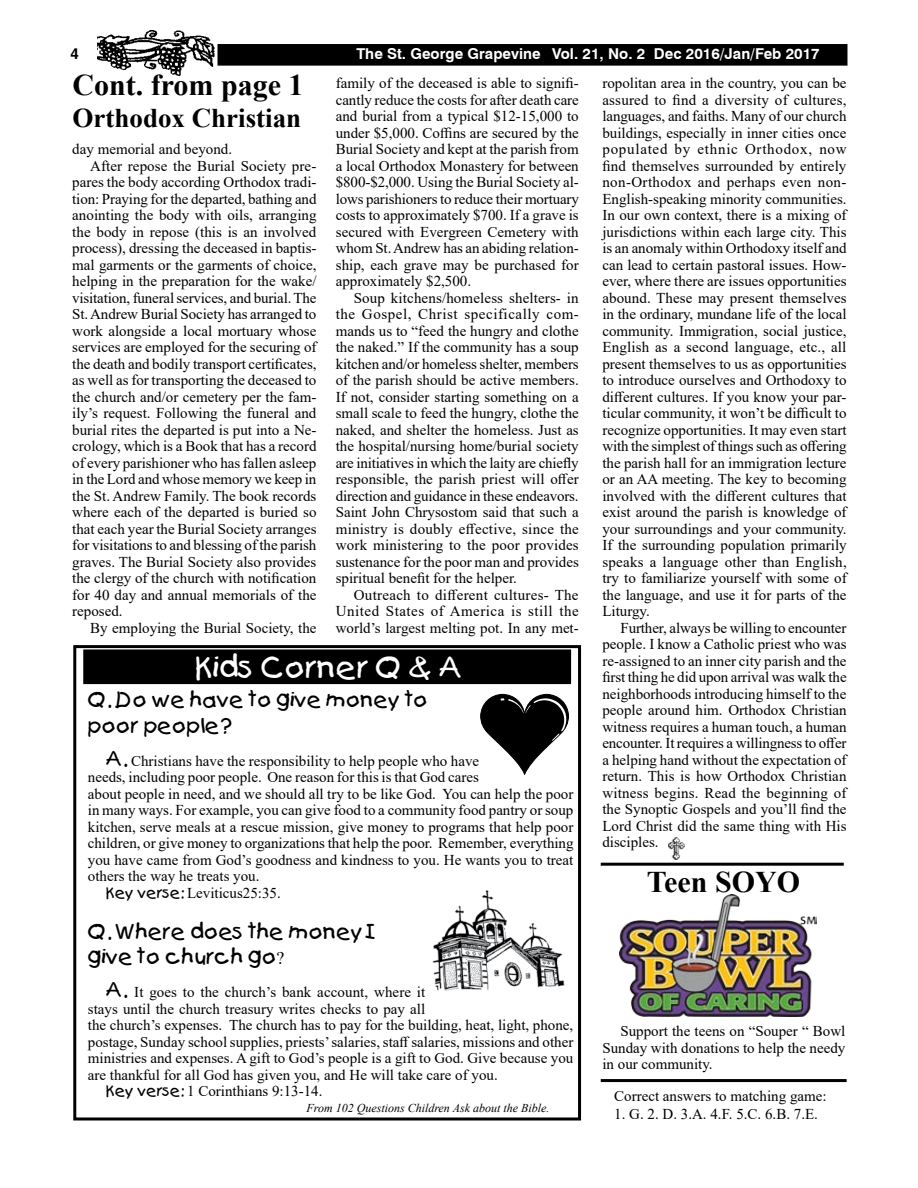
<style>
.page{position:relative;width:918px;height:1188px;background:#fff}
.page>*{position:absolute;margin:0;border:0;box-sizing:border-box;transform-origin:0 0}
.t1{font:700 30px "Times New Roman";color:#000}
.t2{font:30px "Kids Plain";color:#fff}
.t3{font:700 27px "Times New Roman";color:#000}
.t4{font:21px/25.2px "Kids Plain";color:#000}
.t5{font:15px/16.5px "Times New Roman";color:#000;text-align:justify}
.t6{font:700 15px "Swiss 721 BT";color:#fff}
.t7{font:700 15px "Switzerland";color:#000}
.t8{font:italic 12px "Times New Roman";color:#000}
.s1{font-family:"Kids Plain";font-size:21px}
.s2{font-family:"Kids Plain"}
.s3{font-family:"Times New Roman";font-size:18px}
</style>
<div class="page">
<div style="left:219px;top:46px;width:627px;height:18px;background:#000"></div>
<div style="left:218px;top:44px;width:630px;height:22px;border:3px solid #000"></div>
<img style="left:98px;top:31px;width:116px;height:45px">
<div style="left:73px;top:645px;width:508px;height:475px;border:3px solid #000"></div>
<img style="left:619px;top:894px;width:198px;height:123px">
<hr style="left:601px;top:863px;width:243px;height:3px;background:#000">
<img style="left:668px;top:837px;width:17px;height:23px">
<div style="left:84px;top:650px;width:486px;height:33px;background:#000"></div>
<div style="left:83px;top:649px;width:488px;height:35px;border:2px solid #000"></div>
<img style="left:432px;top:890px;width:133px;height:101px">
<svg style="left:480px;top:694px;width:89px;height:81px"></svg>
<hr style="left:601px;top:1079px;width:246px;height:3px;background:#000">
<p class="t7" style="left:70px;top:45px;width:10px">4</p>
<p class="t6" style="left:356px;top:45px;width:465px">The St. George Grapevine Vol. 21, No. 2 Dec 2016/Jan/Feb 2017</p>
<h1 class="t1" style="left:73px;top:63px;width:233px">Cont. from page 1</h1>
<h2 class="t3" style="left:73px;top:98px;width:230px">Orthodox Christian</h2>
<p class="t5" style="left:72px;top:140px;width:161px">day memorial and beyond.</p>
<p class="t5" style="left:90px;top:157px;width:228px">After repose the Burial Society pre-</p>
<p class="t5" style="left:72px;top:173px;width:246px">pares the body according Orthodox tradi-</p>
<p class="t5" style="left:72px;top:190px;width:246px">tion: Praying for the departed, bathing and</p>
<p class="t5" style="left:72px;top:206px;width:246px">anointing the body with oils, arranging</p>
<p class="t5" style="left:72px;top:223px;width:246px">the body in repose (this is an involved</p>
<p class="t5" style="left:72px;top:239px;width:246px">process), dressing the deceased in baptis-</p>
<p class="t5" style="left:72px;top:256px;width:246px">mal garments or the garments of choice,</p>
<p class="t5" style="left:72px;top:272px;width:246px">helping in the preparation for the wake/</p>
<p class="t5" style="left:72px;top:289px;width:246px">visitation, funeral services, and burial. The</p>
<p class="t5" style="left:72px;top:305px;width:246px">St. Andrew Burial Society has arranged to</p>
<p class="t5" style="left:72px;top:322px;width:246px">work alongside a local mortuary whose</p>
<p class="t5" style="left:72px;top:338px;width:246px">services are employed for the securing of</p>
<p class="t5" style="left:72px;top:355px;width:246px">the death and bodily transport certificates,</p>
<p class="t5" style="left:72px;top:371px;width:246px">as well as for transporting the deceased to</p>
<p class="t5" style="left:72px;top:388px;width:246px">the church and/or cemetery per the fam-</p>
<p class="t5" style="left:72px;top:404px;width:246px">ily’s request. Following the funeral and</p>
<p class="t5" style="left:72px;top:421px;width:246px">burial rites the departed is put into a Ne-</p>
<p class="t5" style="left:72px;top:437px;width:246px">crology, which is a Book that has a record</p>
<p class="t5" style="left:72px;top:454px;width:246px">of every parishioner who has fallen asleep</p>
<p class="t5" style="left:72px;top:470px;width:246px">in the Lord and whose memory we keep in</p>
<p class="t5" style="left:72px;top:487px;width:246px">the St. Andrew Family. The book records</p>
<p class="t5" style="left:72px;top:503px;width:246px">where each of the departed is buried so</p>
<p class="t5" style="left:72px;top:520px;width:246px">that each year the Burial Society arranges</p>
<p class="t5" style="left:72px;top:536px;width:246px">for visitations to and blessing of the parish</p>
<p class="t5" style="left:72px;top:553px;width:246px">graves. The Burial Society also provides</p>
<p class="t5" style="left:72px;top:569px;width:246px">the clergy of the church with notification</p>
<p class="t5" style="left:72px;top:586px;width:246px">for 40 day and annual memorials of the</p>
<p class="t5" style="left:72px;top:602px;width:52px">reposed.</p>
<p class="t5" style="left:90px;top:619px;width:228px">By employing the Burial Society, the</p>
<p class="t5" style="left:336px;top:74px;width:245px">family of the deceased is able to signifi&shy;cantly reduce the costs for after death care and burial from a typical $12-15,000 to under $5,000. Coffins are secured by the Burial Society and kept at the parish from a local Orthodox Monastery for between $800-$2,000. Using the Burial Society al&shy;lows parishioners to reduce their mortuary costs to approximately $700. If a grave is secured with Evergreen Cemetery with whom St. Andrew has an abiding relation&shy;ship, each grave may be purchased for approximately $2,500.</p>
<p class="t5" style="left:336px;top:289px;width:245px;text-indent:18px">Soup kitchens/homeless shelters- in the Gospel, Christ specifically com&shy;mands us to “feed the hungry and clothe the naked.” If the community has a soup kitchen and/or homeless shelter, members of the parish should be active members.<br>If not, consider starting something on a small scale to feed the hungry, clothe the naked, and shelter the homeless. Just as the hospital/nursing home/burial society are initiatives in which the laity are chiefly responsible, the parish priest will offer direction and guidance in these endeavors.<br>Saint John Chrysostom said that such a ministry is doubly effective, since the work ministering to the poor provides sustenance for the poor man and provides spiritual benefit for the helper.</p>
<p class="t5" style="left:336px;top:586px;width:244px;text-indent:18px">Outreach to different cultures- The United States of America is still the world’s largest melting pot. In any met-</p>
<h1 class="t2" style="left:195px;top:649px;width:270px">Kids Corner Q &amp; A</h1>
<h3 class="t4" style="left:88px;top:687px;width:342px">Q. Do we have to give money to poor people?</h3>
<p class="t5" style="left:106px;top:752px;width:375px"><span class="s1">A.</span> Christians have the responsibility to help people who have</p>
<p class="t5" style="left:88px;top:768px;width:393px">needs, including poor people. One reason for this is that God cares</p>
<p class="t5" style="left:88px;top:785px;width:487px">about people in need, and we should all try to be like God. You can help the poor</p>
<p class="t5" style="left:88px;top:801px;width:487px">in many ways. For example, you can give food to a community food pantry or soup</p>
<p class="t5" style="left:88px;top:818px;width:487px">kitchen, serve meals at a rescue mission, give money to programs that help poor</p>
<p class="t5" style="left:88px;top:834px;width:487px">children, or give money to organizations that help the poor. Remember, everything</p>
<p class="t5" style="left:88px;top:851px;width:487px">you have came from God’s goodness and kindness to you. He wants you to treat</p>
<p class="t5" style="left:88px;top:867px;width:173px">others the way he treats you.</p>
<p class="t5" style="left:106px;top:884px;width:176px"><span class="s2">Key verse:</span> Leviticus25:35.</p>
<h3 class="t4" style="left:88px;top:919px;width:292px">Q. Where does the money I give to church go<span class="s3">?</span></h3>
<p class="t5" style="left:106px;top:984px;width:321px"><span class="s1">A.</span> It goes to the church’s bank account, where it</p>
<p class="t5" style="left:88px;top:1000px;width:339px">stays until the church treasury writes checks to pay all</p>
<p class="t5" style="left:88px;top:1017px;width:487px">the church’s expenses. The church has to pay for the building, heat, light, phone,</p>
<p class="t5" style="left:88px;top:1033px;width:487px">postage, Sunday school supplies, priests’ salaries, staff salaries, missions and other</p>
<p class="t5" style="left:88px;top:1050px;width:487px">ministries and expenses. A gift to God’s people is a gift to God. Give because you</p>
<p class="t5" style="left:88px;top:1066px;width:411px">are thankful for all God has given you, and He will take care of you.</p>
<p class="t5" style="left:106px;top:1083px;width:218px"><span class="s2">Key verse:</span> 1 Corinthians 9:13-14.</p>
<p class="t8" style="left:306px;top:1100px;width:244px">From 102 Questions Children Ask about the Bible.</p>
<p class="t5" style="left:602px;top:74px;width:246px">ropolitan area in the country, you can be assured to find a diversity of cultures, languages, and faiths. Many of our church buildings, especially in inner cities once populated by ethnic Orthodox, now find themselves surrounded by entirely non-Orthodox and perhaps even non-English-speaking minority communities.<br>In our own context, there is a mixing of jurisdictions within each large city. This is an anomaly within Orthodoxy itself and can lead to certain pastoral issues. How&shy;ever, where there are issues opportunities abound. These may present themselves in the ordinary, mundane life of the local community. Immigration, social justice, English as a second language, etc., all present themselves to us as opportunities to introduce ourselves and Orthodoxy to different cultures. If you know your par&shy;ticular community, it won’t be difficult to recognize opportunities. It may even start with the simplest of things such as offering the parish hall for an immigration lecture or an AA meeting. The key to becoming involved with the different cultures that exist around the parish is knowledge of your surroundings and your community.<br>If the surrounding population primarily speaks a language other than English, try to familiarize yourself with some of the language, and use it for parts of the Liturgy.</p>
<p class="t5" style="left:602px;top:619px;width:246px;text-indent:18px">Further, always be willing to encounter people. I know a Catholic priest who was re-assigned to an inner city parish and the first thing he did upon arrival was walk the neighborhoods introducing himself to the people around him. Orthodox Christian witness requires a human touch, a human encounter. It requires a willingness to offer a helping hand without the expectation of return. This is how Orthodox Christian witness begins. Read the beginning of the Synoptic Gospels and you’ll find the Lord Christ did the same thing with His disciples.</p>
<h1 class="t1" style="left:647px;top:860px;width:155px">Teen SOYO</h1>
<p class="t5" style="left:602px;top:1023px;width:244px;text-indent:18px">Support the teens on “Souper “ Bowl Sunday with donations to help the needy in our community.</p>
<p class="t5" style="left:614px;top:1087px;width:214px">Correct answers to matching game:</p>
<p class="t5" style="left:614px;top:1105px;width:205px">1. G. 2. D. 3.A. 4.F. 5.C. 6.B. 7.E.</p>
</div>
